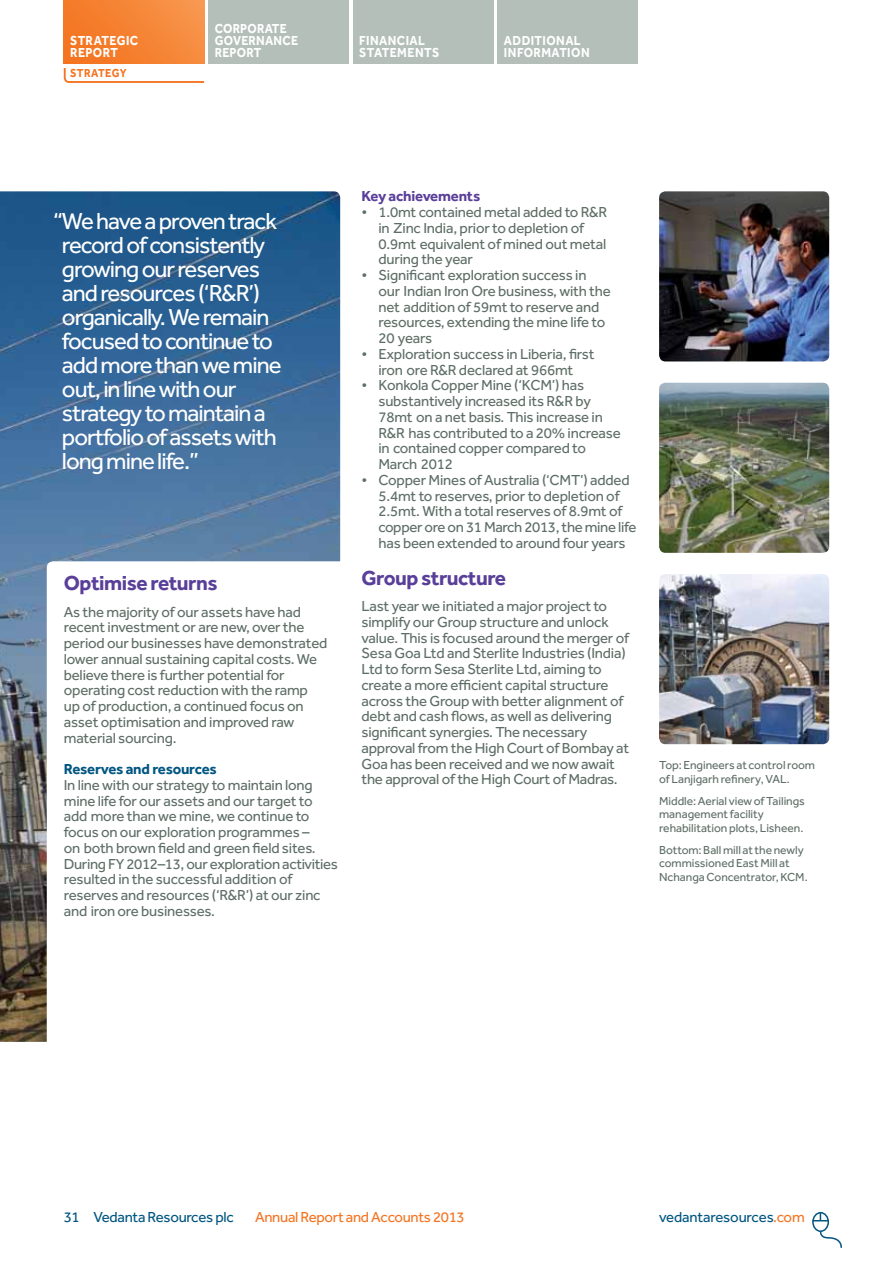
<style>
.page{position:relative;width:893px;height:1263px;background:#fff}
.page>*{position:absolute;margin:0;border:0;box-sizing:border-box;transform-origin:0 0}
.t1{font:24px/24px "Effra";letter-spacing:-.04em;color:#fff}
.t2{font:700 21px "Effra";letter-spacing:-.025em;color:#5a3f99}
.t3{font:15px/15.8px "Effra";letter-spacing:-.015em;color:#5e6e66}
.t4{font:15px "Effra";letter-spacing:-.02em;color:#005581}
.t5{font:15px "Effra";letter-spacing:-.02em;color:#f47421}
.t6{font:700 15px "Effra";letter-spacing:-.015em;color:#005581}
.t7{font:700 15px "Effra";letter-spacing:-.015em;color:#5a3f99}
.t8{font:700 13.5px/12px "Effra";letter-spacing:.03em;color:#fff;scale:.9 1}
.t9{font:12px/13.5px "Effra";letter-spacing:-.005em;color:#5e6e66}
.t10{font:700 12px "Effra";color:#f47421;scale:.9 1}
.s1{color:#f47421}
</style>
<div class="page">
<div style="left:812px;top:1212px;width:17px;height:20px;border:2px solid #005581;border-radius:50%"></div>
<svg style="left:813px;top:1212px;width:15px;height:9px"></svg>
<svg style="left:819px;top:1230px;width:23px;height:18px"></svg>
<div style="left:64px;top:0;width:140px;height:64px;background:linear-gradient(to right,#f47520,#f79247)"></div>
<div style="left:208px;top:0;width:141px;height:64px;background:#b4bfba"></div>
<div style="left:353px;top:0;width:140px;height:64px;background:#b4bfba"></div>
<div style="left:497px;top:0;width:141px;height:64px;background:#b4bfba"></div>
<img style="left:0;top:191px;width:340px;height:851px">
<svg style="left:47px;top:561px;width:293px;height:481px"></svg>
<svg style="left:63px;top:68px;width:142px;height:15px"></svg>
<img style="left:659px;top:191px;width:170px;height:170px">
<img style="left:659px;top:383px;width:170px;height:170px">
<img style="left:659px;top:574px;width:170px;height:170px">
<p class="t8" style="left:70px;top:35px;width:77px">STRATEGIC<br>REPORT</p>
<p class="t8" style="left:215px;top:23px;width:94px">CORPORATE<br>GOVERNANCE<br>REPORT</p>
<p class="t10" style="left:70px;top:66px;width:56px">strategy</p>
<p class="t8" style="left:359px;top:35px;width:90px">FINANCIAL<br>STATEMENTS</p>
<p class="t8" style="left:504px;top:35px;width:97px">ADDITIONAL<br>INFORMATION</p>
<p class="t1" style="left:62px;top:208px;width:221px;text-indent:-9px">“We have a proven track recordofconsistently growing our reserves andresources(‘R&amp;R’) organically.Weremain focusedtocontinueto add more than we mine out,inlinewithour strategy to maintain a portfolioofassetswith longminelife.”</p>
<h2 class="t2" style="left:64px;top:570px;width:155px">Optimise returns</h2>
<p class="t3" style="left:64px;top:603px;width:265px">As the majority of our assets have had recent investment or are new, over the period our businesses have demonstrated lower annual sustaining capital costs. We believe there is further potential for operating cost reduction with the ramp up of production, a continued focus on asset optimisation and improved raw material sourcing.</p>
<p class="t6" style="left:64px;top:760px;width:155px">Reserves and resources</p>
<p class="t3" style="left:64px;top:777px;width:276px">In line with our strategy to maintain long mine life for our assets and our target to add more than we mine, we continue to focus on our exploration programmes –<br>on both brown field and green field sites.<br>During FY 2012–13, our exploration activities resulted in the successful addition of reserves and resources (‘R&amp;R’) at our zinc and iron ore businesses.</p>
<p class="t7" style="left:361px;top:187px;width:120px">Key achievements</p>
<p class="t3" style="left:378px;top:204px;width:230px;text-indent:-17px">• 1.0mt contained metal added to R&amp;R in Zinc India, prior to depletion of<br>0.9mt equivalent of mined out metal during the year</p>
<p class="t3" style="left:378px;top:267px;width:234px;text-indent:-17px">• Significant exploration success in our Indian Iron Ore business, with the net addition of 59mt to reserve and resources, extending the mine life to<br>20 years</p>
<p class="t3" style="left:361px;top:346px;width:235px;text-align:center">• Exploration success in Liberia, first iron ore R&amp;R declared at 966mt</p>
<p class="t3" style="left:378px;top:377px;width:244px;text-indent:-17px">• Konkola Copper Mine (‘KCM’) has substantively increased its R&amp;R by<br>78mt on a net basis. This increase in<br>R&amp;R has contributed to a 20% increase in contained copper compared to<br>March 2012</p>
<p class="t3" style="left:378px;top:472px;width:259px;text-indent:-17px">• Copper Mines ofAustralia (‘CMT’) added 5.4mt to reserves, prior to depletion of 2.5mt. With a total reserves of 8.9mt of copper ore on 31 March 2013, the mine life has been extended to around four years</p>
<h2 class="t2" style="left:361px;top:565px;width:146px">Group structure</h2>
<p class="t3" style="left:361px;top:598px;width:269px">Last year we initiated a major project to simplify our Group structure and unlock value. This is focused around the merger of Sesa Goa Ltd and Sterlite Industries (India)<br>Ltd to form Sesa Sterlite Ltd, aiming to create a more efficient capital structure across the Group with better alignment of debt and cash flows, as well as delivering significant synergies. The necessary approval from the High Court of Bombay at Goa has been received and we now await the approval ofthe High Court of Madras.</p>
<p class="t9" style="left:659px;top:758px;width:158px">Top: Engineers at control room ofLanjigarhrefinery,VAL.</p>
<p class="t9" style="left:659px;top:794px;width:147px">Middle:Aerial viewofTailings managementfacility rehabilitationplots,Lisheen.</p>
<p class="t9" style="left:659px;top:843px;width:150px">Bottom: Ball mill at the newly commissioned East Mill at<br>NchangaConcentrator,KCM.</p>
<p class="t4" style="left:64px;top:1208px;width:171px">31 Vedanta Resources plc</p>
<p class="t5" style="left:255px;top:1208px;width:211px">Annual Report and Accounts 2013</p>
<p class="t4" style="left:659px;top:1208px;width:147px">vedantaresources<span class="s1">.com</span></p>
</div>
